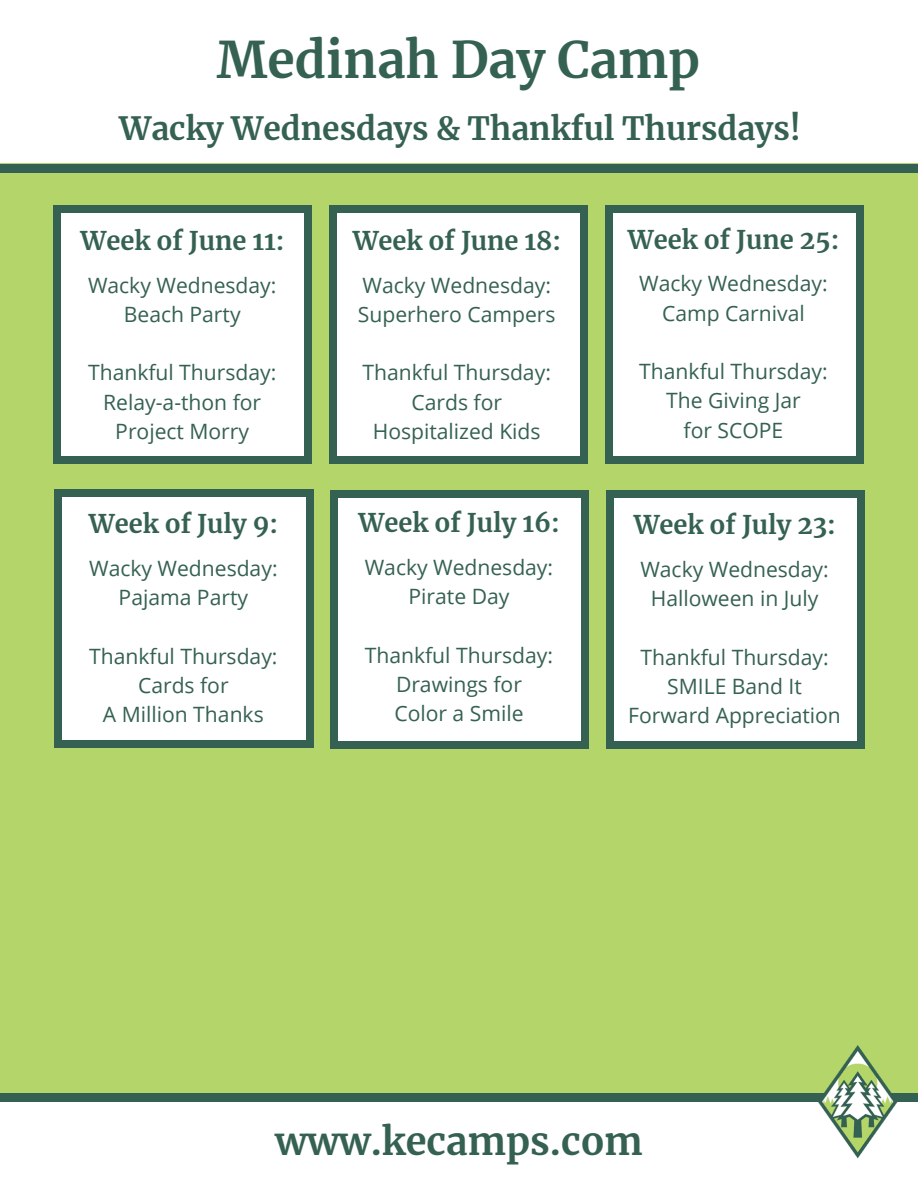
<style>
.page{position:relative;width:918px;height:1188px;background:#fff}
.page>*{position:absolute;margin:0;border:0;box-sizing:border-box;transform-origin:0 0}
.t1{font:700 49.8px "Merriweather";color:#356153}
.t2{font:700 37.95px "Merriweather";color:#356153}
.t3{font:700 31.65px "Merriweather";color:#356153}
.t4{font:700 25.5px "Merriweather";color:#356153}
.t5{font:21.15px/29.2px "Open Sans";color:#356153;text-align:center}
</style>
<div class="page">
<div style="left:0;top:163px;width:918px;height:933px;background:#b4d569"></div>
<div style="left:0;top:1094px;width:918px;height:8px;background:#356153"></div>
<img style="left:808px;top:1045px;width:92px;height:114px">
<div style="left:0;top:164px;width:918px;height:9px;background:#356153"></div>
<div style="left:56px;top:208px;width:254px;height:254px;background:#fff"></div>
<div style="left:305px;top:456px;width:7px;height:8px;background:#356153"></div>
<div style="left:53px;top:213px;width:8px;height:244px;background:#356153"></div>
<div style="left:53px;top:456px;width:8px;height:8px;background:#356153"></div>
<div style="left:305px;top:213px;width:7px;height:244px;background:#356153"></div>
<div style="left:61px;top:456px;width:244px;height:8px;background:#356153"></div>
<div style="left:305px;top:205px;width:7px;height:8px;background:#356153"></div>
<div style="left:53px;top:205px;width:8px;height:8px;background:#356153"></div>
<div style="left:61px;top:205px;width:244px;height:8px;background:#356153"></div>
<div style="left:331px;top:208px;width:254px;height:254px;background:#fff"></div>
<div style="left:580px;top:456px;width:8px;height:8px;background:#356153"></div>
<div style="left:329px;top:213px;width:8px;height:244px;background:#356153"></div>
<div style="left:329px;top:456px;width:8px;height:8px;background:#356153"></div>
<div style="left:580px;top:213px;width:8px;height:244px;background:#356153"></div>
<div style="left:336px;top:456px;width:245px;height:8px;background:#356153"></div>
<div style="left:580px;top:205px;width:8px;height:8px;background:#356153"></div>
<div style="left:329px;top:205px;width:8px;height:8px;background:#356153"></div>
<div style="left:336px;top:205px;width:245px;height:8px;background:#356153"></div>
<div style="left:607px;top:208px;width:254px;height:254px;background:#fff"></div>
<div style="left:856px;top:456px;width:7px;height:8px;background:#356153"></div>
<div style="left:605px;top:213px;width:7px;height:244px;background:#356153"></div>
<div style="left:605px;top:456px;width:7px;height:8px;background:#356153"></div>
<div style="left:856px;top:213px;width:7px;height:244px;background:#356153"></div>
<div style="left:612px;top:456px;width:244px;height:8px;background:#356153"></div>
<div style="left:856px;top:205px;width:7px;height:8px;background:#356153"></div>
<div style="left:605px;top:205px;width:7px;height:8px;background:#356153"></div>
<div style="left:612px;top:205px;width:244px;height:8px;background:#356153"></div>
<div style="left:57px;top:491px;width:254px;height:254px;background:#fff"></div>
<div style="left:306px;top:740px;width:7px;height:8px;background:#356153"></div>
<div style="left:55px;top:496px;width:7px;height:244px;background:#356153"></div>
<div style="left:55px;top:740px;width:7px;height:8px;background:#356153"></div>
<div style="left:306px;top:496px;width:7px;height:244px;background:#356153"></div>
<div style="left:62px;top:740px;width:244px;height:8px;background:#356153"></div>
<div style="left:306px;top:489px;width:7px;height:8px;background:#356153"></div>
<div style="left:55px;top:489px;width:7px;height:8px;background:#356153"></div>
<div style="left:62px;top:489px;width:244px;height:8px;background:#356153"></div>
<div style="left:333px;top:492px;width:254px;height:254px;background:#fff"></div>
<div style="left:581px;top:741px;width:8px;height:8px;background:#356153"></div>
<div style="left:330px;top:497px;width:8px;height:245px;background:#356153"></div>
<div style="left:330px;top:741px;width:8px;height:8px;background:#356153"></div>
<div style="left:581px;top:497px;width:8px;height:245px;background:#356153"></div>
<div style="left:337px;top:741px;width:245px;height:8px;background:#356153"></div>
<div style="left:581px;top:490px;width:8px;height:8px;background:#356153"></div>
<div style="left:330px;top:490px;width:8px;height:8px;background:#356153"></div>
<div style="left:337px;top:490px;width:245px;height:8px;background:#356153"></div>
<div style="left:608px;top:492px;width:254px;height:254px;background:#fff"></div>
<div style="left:857px;top:741px;width:8px;height:8px;background:#356153"></div>
<div style="left:606px;top:497px;width:8px;height:245px;background:#356153"></div>
<div style="left:606px;top:741px;width:8px;height:8px;background:#356153"></div>
<div style="left:857px;top:497px;width:8px;height:245px;background:#356153"></div>
<div style="left:613px;top:741px;width:244px;height:8px;background:#356153"></div>
<div style="left:857px;top:490px;width:8px;height:8px;background:#356153"></div>
<div style="left:606px;top:490px;width:8px;height:8px;background:#356153"></div>
<div style="left:613px;top:490px;width:244px;height:8px;background:#356153"></div>
<h1 class="t1" style="left:217px;top:29px;width:485px">Medinah Day Camp</h1>
<h3 class="t3" style="left:119px;top:108px;width:683px">Wacky Wednesdays &amp; Thankful Thursdays!</h3>
<p class="t4" style="left:81px;top:225px;width:205px">Week of June 11:</p>
<p class="t5" style="left:88px;top:270px;width:190px">Wacky Wednesday:<br>Beach Party</p>
<p class="t5" style="left:88px;top:357px;width:190px">Thankful Thursday:<br>Relay-a-thon for<br>Project Morry</p>
<p class="t4" style="left:89px;top:508px;width:191px">Week of July 9:</p>
<p class="t5" style="left:89px;top:553px;width:190px">Wacky Wednesday:<br>Pajama Party</p>
<p class="t5" style="left:89px;top:641px;width:190px">Thankful Thursday:<br>Cards for<br>A Million Thanks</p>
<p class="t4" style="left:353px;top:225px;width:210px">Week of June 18:</p>
<p class="t5" style="left:358px;top:270px;width:199px;text-align:left">Wacky Wednesday:<br>Superhero Campers</p>
<p class="t5" style="left:363px;top:357px;width:190px">Thankful Thursday:<br>Cards for<br>Hospitalized Kids</p>
<p class="t4" style="left:359px;top:507px;width:203px">Week of July 16:</p>
<p class="t5" style="left:365px;top:552px;width:190px">Wacky Wednesday:<br>Pirate Day</p>
<p class="t5" style="left:365px;top:640px;width:190px">Thankful Thursday:<br>Drawings for<br>Color a Smile</p>
<p class="t4" style="left:628px;top:224px;width:213px">Week of June 25:</p>
<p class="t5" style="left:639px;top:269px;width:190px">Wacky Wednesday:<br>Camp Carnival</p>
<p class="t5" style="left:639px;top:356px;width:190px">Thankful Thursday:<br>The Giving Jar<br>for SCOPE</p>
<p class="t4" style="left:634px;top:509px;width:204px">Week of July 23:</p>
<p class="t5" style="left:640px;top:554px;width:190px">Wacky Wednesday:<br>Halloween in July</p>
<p class="t5" style="left:628px;top:642px;width:214px">Thankful Thursday:<br>SMILE Band It<br>Forward Appreciation</p>
<h2 class="t2" style="left:275px;top:1118px;width:369px">www.kecamps.com</h2>
</div>
